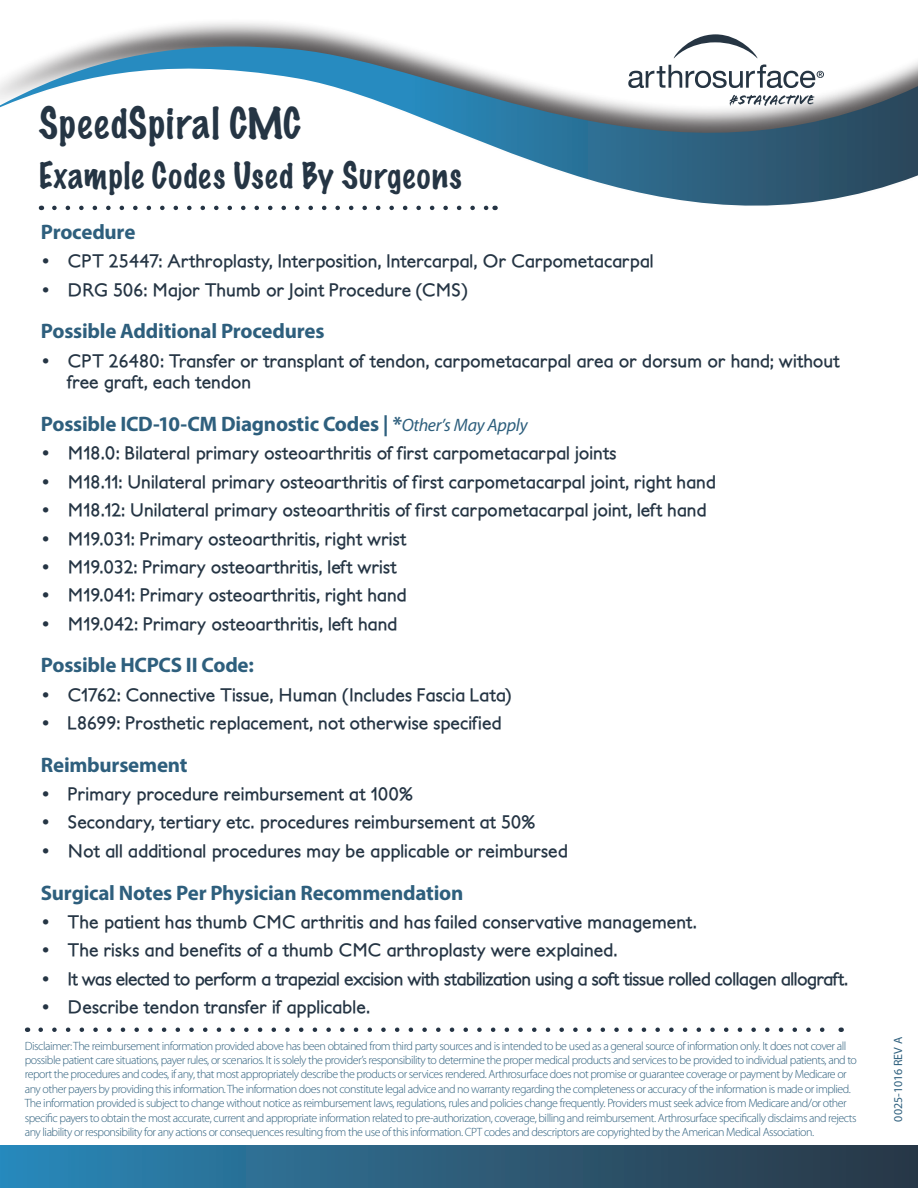
<style>
.page{position:relative;width:918px;height:1188px;background:#fff}
.page>*{position:absolute;margin:0;border:0;box-sizing:border-box;transform-origin:0 0}
.t1{font:100 39px "Marker Felt";letter-spacing:.035em;color:#253544}
.t2{font:100 33px "Marker Felt";letter-spacing:.035em;color:#253544}
.head_2{font:700 21px "Myriad Pro";letter-spacing:-.01em;color:#2e5f7d}
.t3{font:700 18px/21.6px "Petita";letter-spacing:.005em;color:#253544}
.t4{font:700 18px "Petita";letter-spacing:-.025em;color:#253544}
.t5{font:300 12px/14.4px "Myriad Pro";letter-spacing:-.04em;color:#2e5f7d}
.t6{font:12px "Myriad Pro";color:#2e5f7d}
.s1{font-weight:400;font-style:italic;font-size:18px}
</style>
<div class="page">
<div style="left:0;top:1146px;width:918px;height:42px;background:linear-gradient(to right,#2b87b7,#2b3542)"></div>
<div style="left:0;top:18px;width:918px;height:189px;background:#231f20;opacity:.75"></div>
<svg style="left:0;top:46px;width:918px;height:165px"></svg>
<svg style="left:674px;top:34px;width:83px;height:24px"></svg>
<svg style="left:628px;top:64px;width:196px;height:24px"></svg>
<svg style="left:729px;top:95px;width:86px;height:11px"></svg>
<svg style="left:54px;top:206px;width:434px;height:4px"></svg>
<svg style="left:41px;top:1028px;width:784px;height:4px"></svg>
<p class="t1" style="left:39px;top:93px;width:263px">SpeedSpiral CMC</p>
<p class="t2" style="left:39px;top:149px;width:424px">Example Codes Used By Surgeons</p>
<p class="head_2" style="left:41px;top:218px;width:96px">Procedure</p>
<p class="t3" style="left:41px;top:251px;width:614px">• CPT 25447: Arthroplasty, Interposition, Intercarpal, Or Carpometacarpal</p>
<p class="t3" style="left:41px;top:279px;width:428px">• DRG 506: Major Thumb or Joint Procedure (CMS)</p>
<p class="head_2" style="left:41px;top:318px;width:285px">Possible Additional Procedures</p>
<p class="t3" style="left:68px;top:350px;width:773px;text-indent:-27px">• CPT 26480: Transfer or transplant of tendon, carpometacarpal area or dorsum or hand; without free graft, each tendon</p>
<p class="head_2" style="left:41px;top:410px;width:488px">Possible ICD-10-CM Diagnostic Codes | *<span class="s1">Other’s May Apply</span></p>
<p class="t3" style="left:41px;top:443px;width:577px">• M18.0: Bilateral primary osteoarthritis of first carpometacarpal joints</p>
<p class="t3" style="left:41px;top:472px;width:676px">• M18.11: Unilateral primary osteoarthritis of first carpometacarpal joint, right hand</p>
<p class="t3" style="left:41px;top:500px;width:667px">• M18.12: Unilateral primary osteoarthritis of first carpometacarpal joint, left hand</p>
<p class="t3" style="left:41px;top:528px;width:367px">• M19.031: Primary osteoarthritis, right wrist</p>
<p class="t3" style="left:41px;top:557px;width:357px">• M19.032: Primary osteoarthritis, left wrist</p>
<p class="t3" style="left:41px;top:585px;width:367px">• M19.041: Primary osteoarthritis, right hand</p>
<p class="t3" style="left:41px;top:613px;width:358px">• M19.042: Primary osteoarthritis, left hand</p>
<p class="head_2" style="left:41px;top:652px;width:214px">Possible HCPCS II Code:</p>
<p class="t3" style="left:41px;top:684px;width:472px">• C1762: Connective Tissue, Human (Includes Fascia Lata)</p>
<p class="t3" style="left:41px;top:713px;width:462px">• L8699: Prosthetic replacement, not otherwise specified</p>
<p class="head_2" style="left:41px;top:751px;width:148px">Reimbursement</p>
<p class="t3" style="left:41px;top:784px;width:373px">• Primary procedure reimbursement at 100%</p>
<p class="t3" style="left:41px;top:812px;width:496px">• Secondary, tertiary etc. procedures reimbursement at 50%</p>
<p class="t3" style="left:41px;top:841px;width:528px">• Not all additional procedures may be applicable or reimbursed</p>
<p class="head_2" style="left:41px;top:879px;width:424px">Surgical Notes Per Physician Recommendation</p>
<p class="t3" style="left:41px;top:912px;width:657px">• The patient has thumb CMC arthritis and has failed conservative management.</p>
<p class="t3" style="left:41px;top:940px;width:578px">• The risks and benefits of a thumb CMC arthroplasty were explained.</p>
<p class="t4" style="left:41px;top:968px;width:809px">• It was elected to perform a trapezial excision with stabilization using a soft tissue rolled collagen allograft.</p>
<p class="t3" style="left:41px;top:997px;width:330px">• Describe tendon transfer if applicable.</p>
<p class="t5" style="left:25px;top:1038px;width:834px">Disclaimer: The reimbursement information provided above has been obtained from third party sources and is intended to be used as a general source of information only. It does not cover all possible patient care situations, payer rules, or scenarios. It is solely the provider’s responsibility to determine the proper medical products and services to be provided to individual patients, and to report the procedures and codes, if any, that most appropriately describe the products or services rendered. Arthrosurface does not promise or guarantee coverage or payment by Medicare or any other payers by providing this information. The information does not constitute legal advice and no warranty regarding the completeness or accuracy of the information is made or implied.<br>The information provided is subject to change without notice as reimbursement laws, regulations, rules and policies change frequently. Providers must seek advice from Medicare and/or other specific payers to obtain the most accurate, current and appropriate information related to pre-authorization, coverage, billing and reimbursement. Arthrosurface specifically disclaims and rejects any liability or responsibility for any actions or consequences resulting from the use of this information. CPT codes and descriptors are copyrighted by the American Medical Association.</p>
<p class="t6" style="left:891px;top:1122px;width:86px;rotate:-90deg">0025-1016 REV A</p>
</div>
